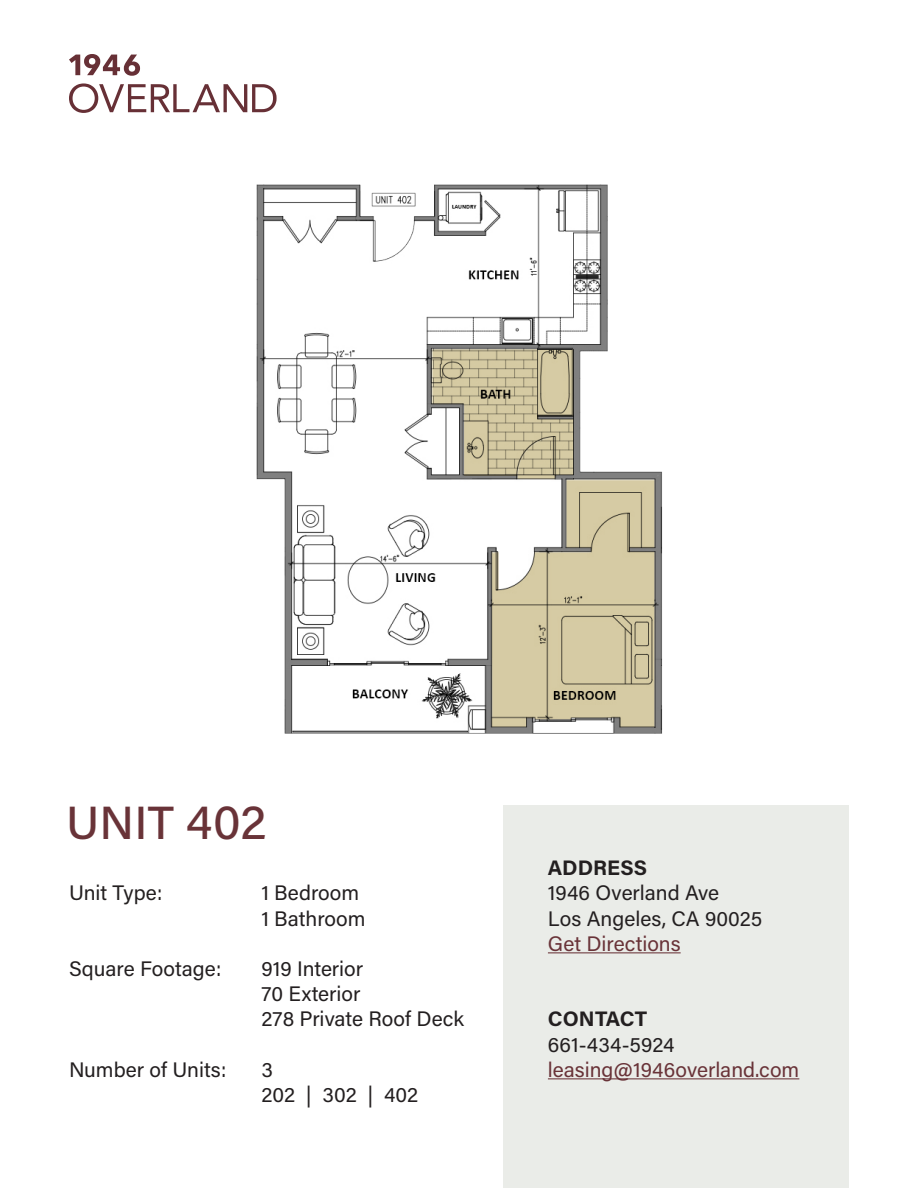
<style>
.page{position:relative;width:918px;height:1188px;background:#fff}
.page>*{position:absolute;margin:0;border:0;box-sizing:border-box;transform-origin:0 0}
.t1{font:500 46.5px "Acumin Pro";letter-spacing:.005em;color:#693338}
.t2{font:21px/25.2px "Acumin Pro";color:#231f20}
.t3{font:21px "Acumin Pro";color:#693338}
.t4{font:700 21px "Acumin Pro";color:#231f20}
</style>
<div class="page">
<div style="left:504px;top:805px;width:345px;height:383px;background:#eaece8"></div>
<hr style="left:548px;top:952px;width:133px;height:1px;background:#693338">
<hr style="left:548px;top:1078px;width:251px;height:1px;background:#693338">
<svg style="left:69px;top:83px;width:208px;height:30px"></svg>
<svg style="left:69px;top:54px;width:71px;height:22px"></svg>
<img style="left:256px;top:184px;width:407px;height:550px">
<p class="t1" style="left:66px;top:791px;width:202px">UNIT 402</p>
<p class="t2" style="left:69px;top:880px;width:95px">Unit Type:</p>
<p class="t2" style="left:69px;top:955px;width:154px">Square Footage:</p>
<p class="t2" style="left:69px;top:1056px;width:159px">Number of Units:</p>
<p class="t2" style="left:261px;top:880px;width:99px">1 Bedroom</p>
<p class="t2" style="left:261px;top:905px;width:106px">1 Bathroom</p>
<p class="t2" style="left:261px;top:955px;width:103px">919 Interior</p>
<p class="t2" style="left:261px;top:980px;width:101px">70 Exterior</p>
<p class="t2" style="left:261px;top:1006px;width:204px">278 Private Roof Deck</p>
<p class="t2" style="left:261px;top:1056px;width:13px">3</p>
<p class="t2" style="left:261px;top:1081px;width:158px">202 | 302 | 402</p>
<p class="t4" style="left:548px;top:853px;width:101px">ADDRESS</p>
<p class="t2" style="left:548px;top:880px;width:216px">1946 Overland Ave<br>Los Angeles, CA 90025</p>
<p class="t3" style="left:548px;top:929px;width:134px">Get Directions</p>
<p class="t4" style="left:548px;top:1004px;width:101px">CONTACT</p>
<p class="t2" style="left:548px;top:1031px;width:128px">661-434-5924</p>
<p class="t3" style="left:548px;top:1055px;width:253px">leasing@1946overland.com</p>
</div>
